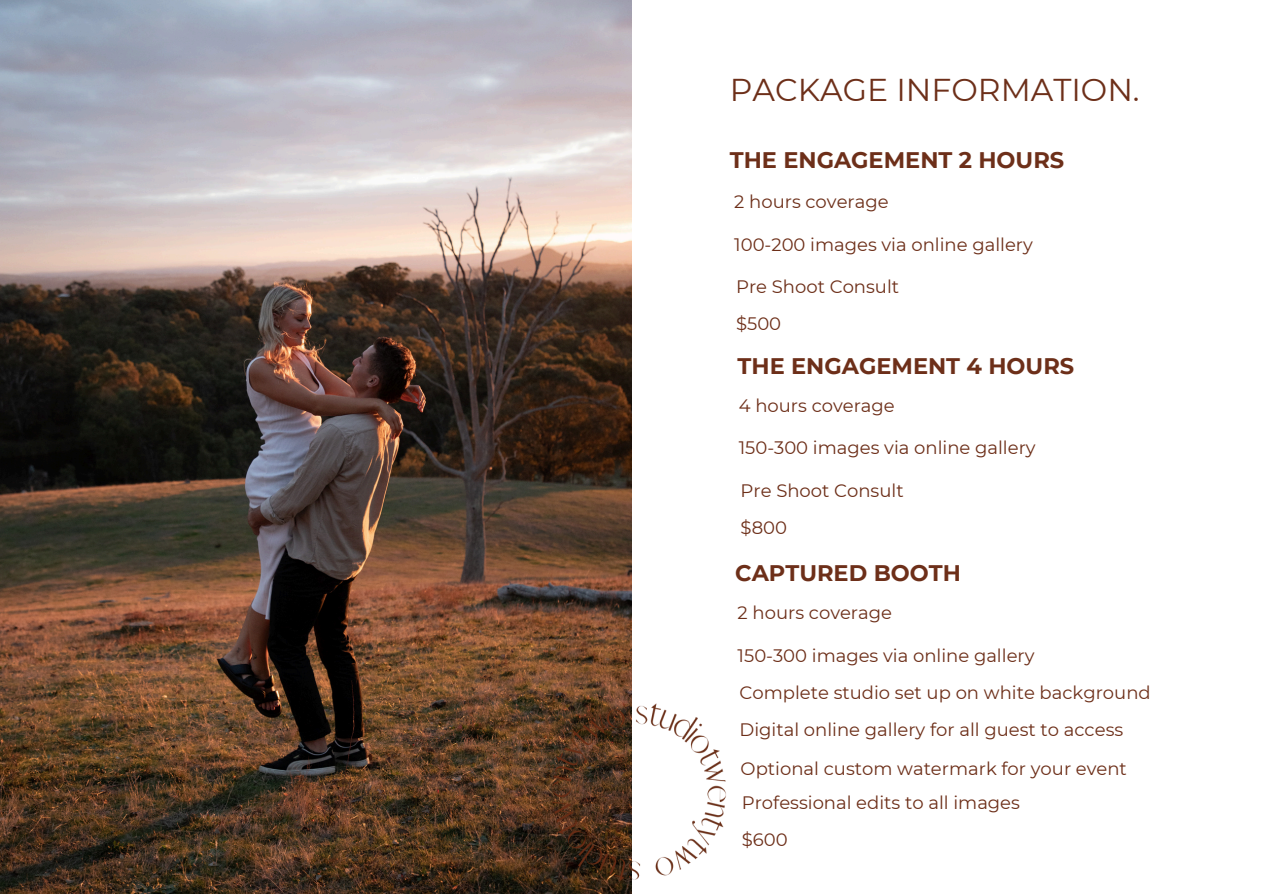
<style>
.page{position:relative;width:1263px;height:894px;background:#fff}
.page>*{position:absolute;margin:0;border:0;box-sizing:border-box;transform-origin:0 0}
.t1{font:31.5px "Montserrat";color:#6d2f19}
.t2{font:700 22.5px "Montserrat";color:#6d2f19}
.t3{font:18px "Montserrat";color:#6d2f19}
</style>
<div class="page">
<img style="left:0;top:0;width:631px;height:893px">
<img style="left:462px;top:616px;width:264px;height:277px">
<h1 class="t1" style="left:730px;top:71px;width:411px">PACKAGE INFORMATION.</h1>
<h2 class="t2" style="left:730px;top:146px;width:336px">THE ENGAGEMENT 2 HOURS</h2>
<p class="t3" style="left:734px;top:191px;width:156px">2 hours coverage</p>
<p class="t3" style="left:734px;top:233px;width:300px">100-200 images via online gallery</p>
<h2 class="t3" style="left:736px;top:276px;width:165px">Pre Shoot Consult</h2>
<p class="t3" style="left:736px;top:313px;width:47px">$500</p>
<p class="t2" style="left:738px;top:352px;width:338px">THE ENGAGEMENT 4 HOURS</p>
<p class="t3" style="left:739px;top:394px;width:158px">4 hours coverage</p>
<p class="t3" style="left:739px;top:436px;width:298px">150-300 images via online gallery</p>
<h2 class="t3" style="left:741px;top:479px;width:165px">Pre Shoot Consult</h2>
<p class="t3" style="left:741px;top:516px;width:48px">$800</p>
<p class="t2" style="left:735px;top:559px;width:227px">CAPTURED BOOTH</p>
<p class="t3" style="left:738px;top:601px;width:156px">2 hours coverage</p>
<p class="t3" style="left:738px;top:644px;width:298px">150-300 images via online gallery</p>
<p class="t3" style="left:739px;top:681px;width:413px">Complete studio set up on white background</p>
<p class="t3" style="left:739px;top:718px;width:385px">Digital online gallery for all guest to access</p>
<p class="t3" style="left:741px;top:757px;width:388px">Optional custom watermark for your event</p>
<p class="t3" style="left:742px;top:790px;width:280px">Professional edits to all images</p>
<p class="t3" style="left:742px;top:827px;width:47px">$600</p>
</div>
